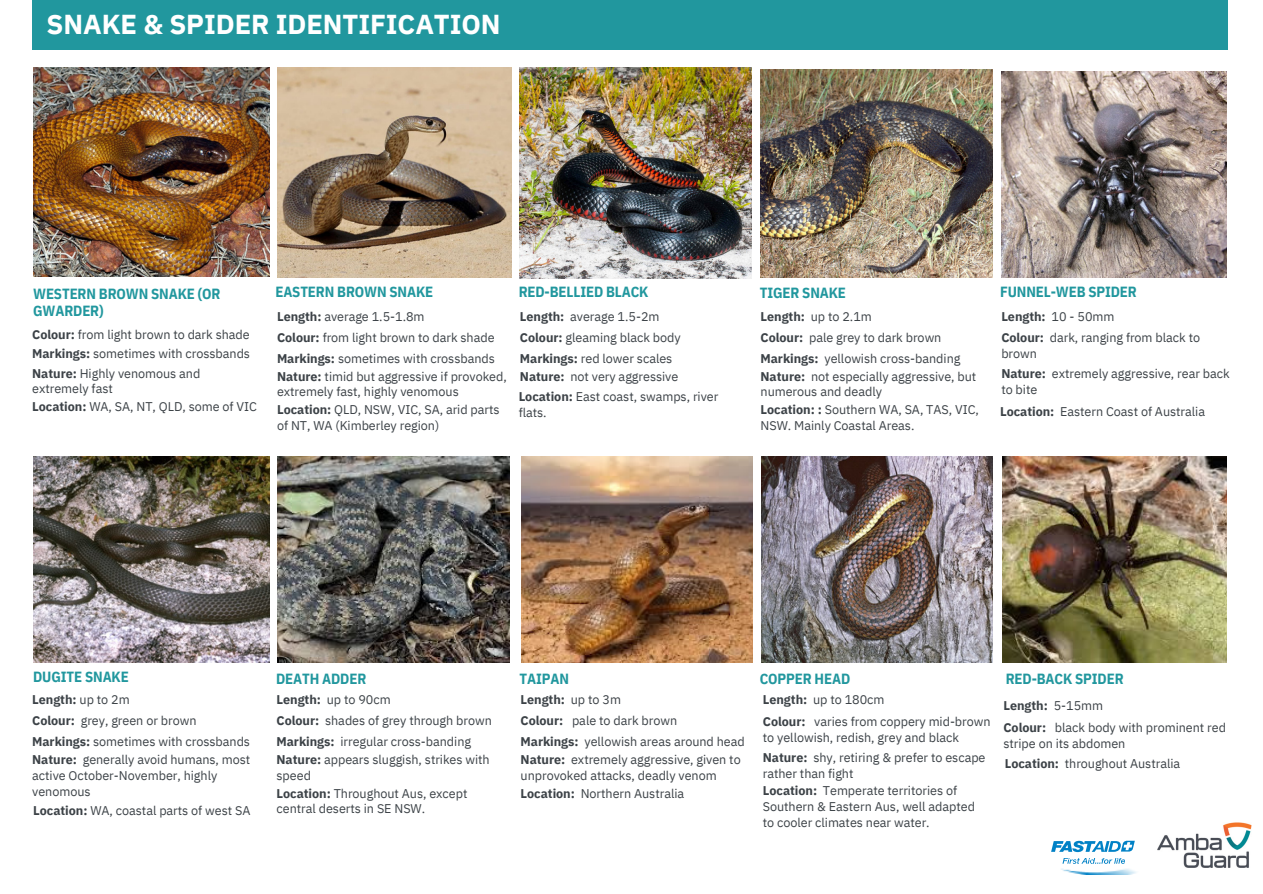
<style>
.page{position:relative;width:1263px;height:894px;background:#fff}
.page>*{position:absolute;margin:0;border:0;box-sizing:border-box;transform-origin:0 0}
.t1{font:700 27.3px "IBM Plex Sans";letter-spacing:-.005em;color:#fff}
.t2{font:700 14.7px "IBM Plex Sans Cond";letter-spacing:-.01em;color:#21979e}
.t3{font:12.6px/15.8px "IBM Plex Sans";letter-spacing:-.005em;color:#3c4247}
.t4{font:700 12.6px "IBM Plex Sans";letter-spacing:-.005em;color:#3c4247}
.s1{font-weight:700}
.s2{font-weight:400}
</style>
<div class="page">
<div style="left:32px;top:0;width:1195px;height:49px;background:#21979e"></div>
<img style="left:1158px;top:822px;width:93px;height:45px">
<img style="left:33px;top:67px;width:236px;height:209px">
<img style="left:277px;top:67px;width:234px;height:210px">
<img style="left:519px;top:68px;width:232px;height:210px">
<img style="left:760px;top:69px;width:232px;height:209px">
<img style="left:33px;top:456px;width:236px;height:206px">
<img style="left:277px;top:456px;width:233px;height:206px">
<img style="left:522px;top:456px;width:230px;height:206px">
<img style="left:762px;top:456px;width:231px;height:206px">
<img style="left:1002px;top:456px;width:224px;height:206px">
<img style="left:1001px;top:71px;width:225px;height:206px">
<svg style="left:1051px;top:840px;width:84px;height:11px"></svg>
<img style="left:1061px;top:863px;width:75px;height:11px">
<svg style="left:1062px;top:858px;width:63px;height:5px"></svg>
<p class="t1" style="left:46px;top:6px;width:456px">SNAKE &amp; SPIDER IDENTIFICATION</p>
<p class="t2" style="left:33px;top:283px;width:189px">WESTERN BROWN SNAKE (OR</p>
<p class="t2" style="left:275px;top:282px;width:159px">EASTERN BROWN SNAKE</p>
<p class="t2" style="left:519px;top:282px;width:131px">RED-BELLIED BLACK</p>
<p class="t2" style="left:760px;top:282px;width:88px">TIGER SNAKE</p>
<p class="t2" style="left:1000px;top:282px;width:138px">FUNNEL-WEB SPIDER</p>
<p class="t2" style="left:33px;top:300px;width:72px">GWARDER)</p>
<p class="t3" style="left:32px;top:326px;width:219px"><span class="s1">Colour:</span> from light brown to dark shade</p>
<p class="t3" style="left:277px;top:308px;width:149px"><span class="s1">Length:</span> average 1.5-1.8m</p>
<p class="t3" style="left:520px;top:308px;width:141px"><span class="s1">Length:</span> average 1.5-2m</p>
<p class="t4" style="left:760px;top:308px;width:46px">Length:</p>
<h2 class="t3" style="left:811px;top:308px;width:63px">up to 2.1m</h2>
<p class="t4" style="left:1001px;top:308px;width:115px">Length: <span class="s2">10 - 50mm</span></p>
<p class="t3" style="left:277px;top:329px;width:219px"><span class="s1">Colour:</span> from light brown to dark shade</p>
<p class="t3" style="left:277px;top:350px;width:219px"><span class="s1">Markings:</span> sometimes with crossbands</p>
<p class="t3" style="left:277px;top:368px;width:231px"><span class="s1">Nature:</span> timid but aggressive if provoked, extremely fast, highly venomous</p>
<p class="t3" style="left:277px;top:401px;width:224px"><span class="s1">Location:</span> QLD, NSW, VIC, SA, arid parts of NT, WA (Kimberley region)</p>
<p class="t3" style="left:520px;top:329px;width:162px"><span class="s1">Colour:</span> gleaming black body</p>
<p class="t3" style="left:520px;top:350px;width:154px"><span class="s1">Markings:</span> red lower scales</p>
<p class="t3" style="left:520px;top:368px;width:160px"><span class="s1">Nature:</span> not very aggressive</p>
<h2 class="t3" style="left:519px;top:388px;width:201px"><span class="s1">Location:</span> East coast, swamps, river flats.</h2>
<p class="t3" style="left:760px;top:329px;width:182px"><span class="s1">Colour:</span> pale grey to dark brown</p>
<p class="t3" style="left:760px;top:350px;width:201px"><span class="s1">Markings:</span> yellowish cross-banding</p>
<p class="t3" style="left:760px;top:368px;width:217px"><span class="s1">Nature:</span> not especially aggressive, but numerous and deadly</p>
<p class="t3" style="left:760px;top:401px;width:220px"><span class="s1">Location: :</span> Southern WA, SA, TAS, VIC,<br>NSW. Mainly Coastal Areas.</p>
<p class="t3" style="left:1001px;top:330px;width:200px"><span class="s1">Colour:</span> dark, ranging from black to brown</p>
<p class="t3" style="left:1001px;top:365px;width:230px"><span class="s1">Nature:</span> extremely aggressive, rear back</p>
<p class="t3" style="left:1001px;top:381px;width:37px">to bite</p>
<p class="t3" style="left:1000px;top:403px;width:206px"><span class="s1">Location:</span> Eastern Coast of Australia</p>
<p class="t3" style="left:32px;top:345px;width:219px"><span class="s1">Markings:</span> sometimes with crossbands</p>
<p class="t3" style="left:32px;top:365px;width:170px"><span class="s1">Nature:</span> Highly venomous and extremely fast</p>
<p class="t3" style="left:32px;top:398px;width:226px"><span class="s1">Location:</span> WA, SA, NT, QLD, some of VIC</p>
<h2 class="t2" style="left:33px;top:667px;width:97px">DUGITE SNAKE</h2>
<h2 class="t2" style="left:276px;top:668px;width:92px">DEATH ADDER</h2>
<h2 class="t2" style="left:519px;top:669px;width:51px">TAIPAN</h2>
<p class="t2" style="left:760px;top:668px;width:92px">COPPER HEAD</p>
<p class="t2" style="left:1006px;top:668px;width:119px">RED-BACK SPIDER</p>
<h2 class="t4" style="left:32px;top:691px;width:99px">Length: <span class="s2">up to 2m</span></h2>
<p class="t3" style="left:32px;top:712px;width:166px"><span class="s1">Colour:</span> grey, green or brown</p>
<p class="t3" style="left:32px;top:733px;width:219px"><span class="s1">Markings:</span> sometimes with crossbands</p>
<p class="t3" style="left:32px;top:751px;width:220px"><span class="s1">Nature:</span> generally avoid humans, most active October-November, highly venomous</p>
<h2 class="t3" style="left:33px;top:802px;width:219px"><span class="s1">Location:</span> WA, coastal parts of west SA</h2>
<p class="t3" style="left:277px;top:691px;width:116px"><span class="s1">Length:</span> up to 90cm</p>
<h2 class="t3" style="left:277px;top:712px;width:217px"><span class="s1">Colour:</span> shades of grey through brown</h2>
<p class="t3" style="left:277px;top:733px;width:196px"><span class="s1">Markings:</span> irregular cross-banding</p>
<p class="t3" style="left:277px;top:751px;width:215px"><span class="s1">Nature:</span> appears sluggish, strikes with speed</p>
<p class="t3" style="left:277px;top:784px;width:192px"><span class="s1">Location:</span> Throughout Aus, except central deserts in SE NSW.</p>
<p class="t4" style="left:521px;top:691px;width:102px">Length: <span class="s2">up to 3m</span></p>
<p class="t3" style="left:521px;top:712px;width:158px"><span class="s1">Colour:</span> pale to dark brown</p>
<p class="t3" style="left:521px;top:733px;width:226px"><span class="s1">Markings:</span> yellowish areas around head</p>
<p class="t3" style="left:521px;top:751px;width:222px"><span class="s1">Nature:</span> extremely aggressive, given to</p>
<p class="t3" style="left:521px;top:767px;width:198px">unprovoked attacks, deadly venom</p>
<p class="t3" style="left:521px;top:784px;width:165px"><span class="s1">Location:</span> Northern Australia</p>
<p class="t3" style="left:763px;top:691px;width:123px"><span class="s1">Length:</span> up to 180cm</p>
<p class="t3" style="left:763px;top:713px;width:229px"><span class="s1">Colour:</span> varies from coppery mid-brown to yellowish, redish, grey and black</p>
<p class="t3" style="left:763px;top:749px;width:224px"><span class="s1">Nature:</span> shy, retiring &amp; prefer to escape rather than fight</p>
<h1 class="t3" style="left:763px;top:782px;width:214px"><span class="s1">Location:</span> Temperate territories of<br>Southern &amp; Eastern Aus, well adapted to cooler climates near water.</h1>
<p class="t4" style="left:1003px;top:697px;width:101px">Length: <span class="s2">5-15mm</span></p>
<p class="t3" style="left:1003px;top:719px;width:224px"><span class="s1">Colour:</span> black body with prominent red stripe on its abdomen</p>
<p class="t3" style="left:1005px;top:755px;width:177px"><span class="s1">Location:</span> throughout Australia</p>
</div>
